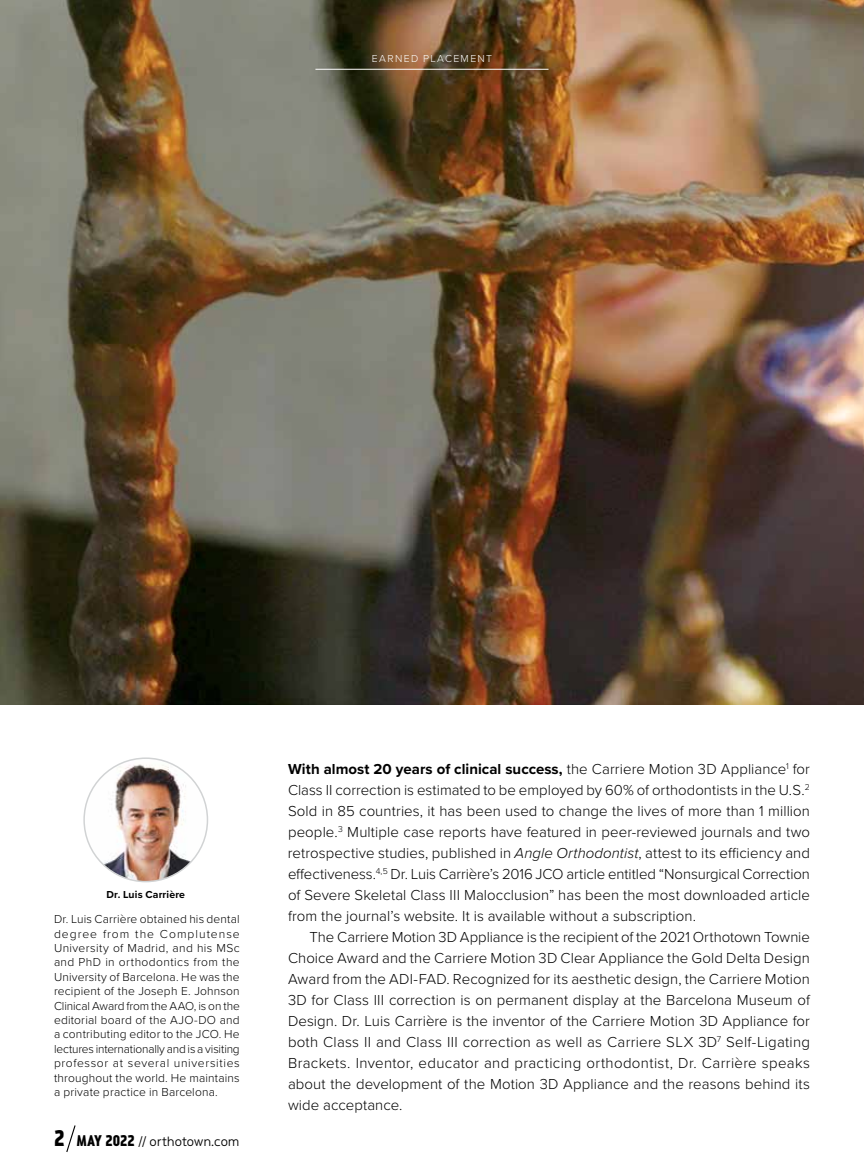
<style>
.page{position:relative;width:864px;height:1175px;background:#fff}
.page>*{position:absolute;margin:0;border:0;box-sizing:border-box;transform-origin:0 0}
.t1{font:300 15px/21px "Proxima Nova";letter-spacing:.005em;color:#000;text-align:justify}
.t2{font:300 13.5px "Metroflex Wide";letter-spacing:.015em;color:#000}
.t3{font:300 12px/14.4px "Proxima Nova";letter-spacing:.015em;color:#000;text-align:justify}
.t4{font:300 10.5px "Proxima Nova";letter-spacing:.125em;color:#fff}
.t5{font:700 10.5px "Proxima Nova";letter-spacing:.015em;color:#000}
.s1{font-family:"Metroflex Narrow Hvy";font-weight:400;font-size:24px}
.s2{font-family:"Metroflex Narrow Hvy";font-weight:400;font-size:16.5px}
.s3{font-weight:700}
.s4{font-style:italic}
</style>
<div class="page">
<img style="left:0;top:0;width:864px;height:704px">
<hr style="left:315px;top:69px;width:234px;height:1px;background:#fff">
<img style="left:84px;top:758px;width:123px;height:123px;border-radius:62px">
<svg style="left:66px;top:1125px;width:10px;height:27px"></svg>
<p class="t4" style="left:372px;top:51px;width:122px">EARNED PLACEMENT</p>
<p class="t5" style="left:107px;top:886px;width:80px">Dr. Luis Carrière</p>
<p class="t3" style="left:54px;top:911px;width:187px">Dr. Luis Carrière obtained his dental degree from the Complutense University of Madrid, and his MSc and PhD in orthodontics from the University of Barcelona. He was the recipient of the Joseph E. Johnson Clinical Award from the AAO, is on the editorial board of the AJO-DO and a contributing editor to the JCO. He lectures internationally and is a visiting professor at several universities throughout the world. He maintains a private practice in Barcelona.</p>
<p class="t2" style="left:54px;top:1133px;width:187px"><span class="s1">2</span> <span class="s2">MAY 2022</span> // orthotown.com</p>
<p class="t1" style="left:288px;top:758px;width:524px"><span class="s3">With almost 20 years of clinical success,</span> the Carriere Motion 3D Appliance<sup>1</sup> for Class II correction is estimated to be employed by 60% of orthodontists in the U.S.<sup>2<br></sup>Sold in 85 countries, it has been used to change the lives of more than 1 million people.<sup>3</sup> Multiple case reports have featured in peer-reviewed journals and two retrospective studies, published in <span class="s4">Angle Orthodontist</span>, attest to its efficiency and effectiveness.<sup>4,5</sup> Dr. Luis Carrière’s 2016 JCO article entitled “Nonsurgical Correction of Severe Skeletal Class III Malocclusion” has been the most downloaded article from the journal’s website. It is available without a subscription.</p>
<p class="t1" style="left:288px;top:926px;width:524px;text-indent:22px">The Carriere Motion 3D Appliance is the recipient of the 2021 Orthotown Townie Choice Award and the Carriere Motion 3D Clear Appliance the Gold Delta Design Award from the ADI-FAD. Recognized for its aesthetic design, the Carriere Motion 3D for Class III correction is on permanent display at the Barcelona Museum of Design. Dr. Luis Carrière is the inventor of the Carriere Motion 3D Appliance for both Class II and Class III correction as well as Carriere SLX 3D<sup>7</sup> Self-Ligating Brackets. Inventor, educator and practicing orthodontist, Dr. Carrière speaks about the development of the Motion 3D Appliance and the reasons behind its wide acceptance.</p>
</div>
